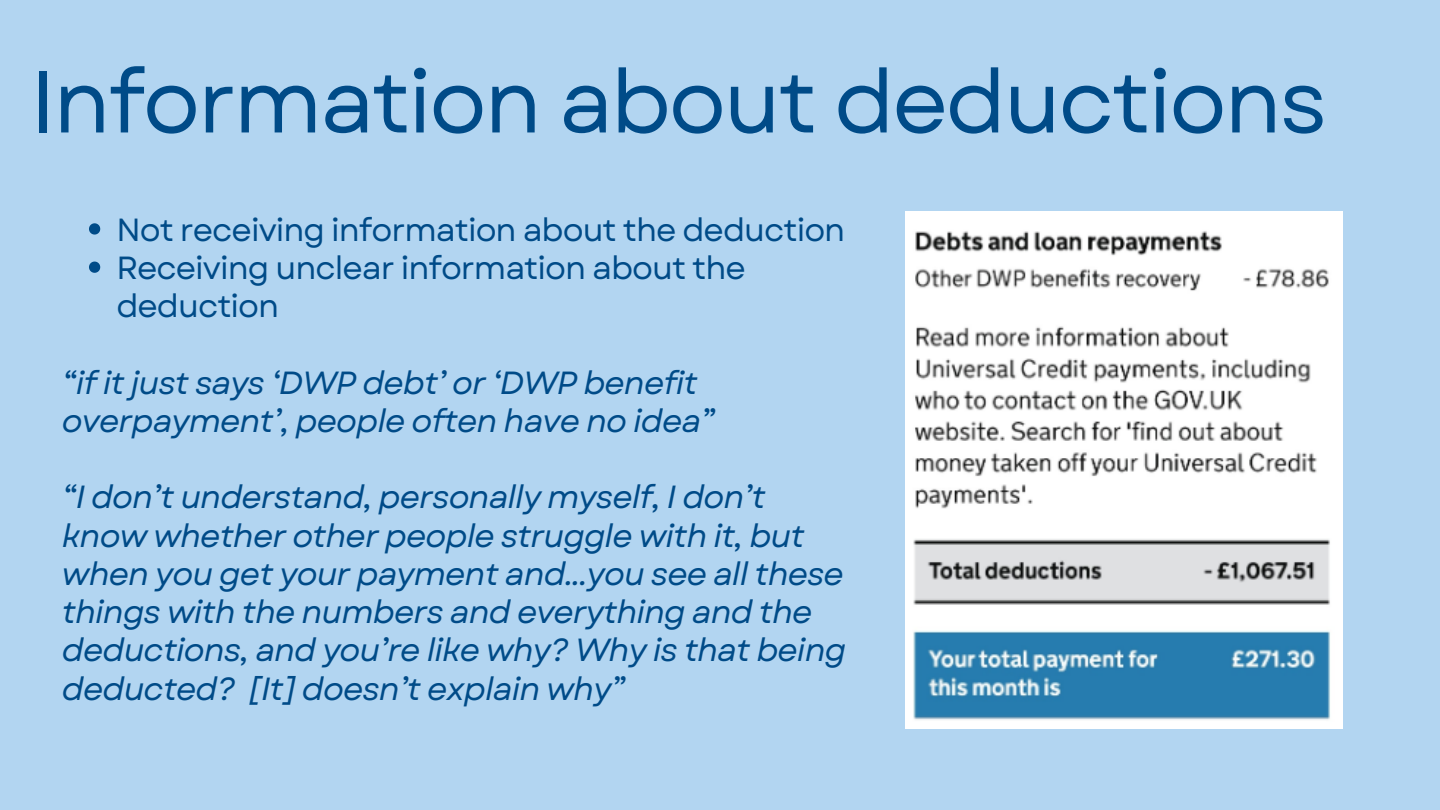
<style>
.page{position:relative;width:1440px;height:810px;background:#b2d5f1}
.page>*{position:absolute;margin:0;border:0;box-sizing:border-box;transform-origin:0 0}
.t1{font:88px "Garet";letter-spacing:-.03em;color:#004b88}
.t2{font:italic 32px/38.2px "Garet";letter-spacing:-.03em;color:#004b88}
.t3{font:32px/38.2px "Garet";letter-spacing:-.03em;color:#004b88}
</style>
<div class="page">
<svg style="left:89px;top:223px;width:11px;height:12px"></svg>
<svg style="left:89px;top:262px;width:11px;height:11px"></svg>
<img style="left:906px;top:211px;width:437px;height:518px">
<p class="t1" style="left:30px;top:38px;width:1299px">Information about deductions</p>
<h1 class="t3" style="left:116px;top:210px;width:730px">Not receiving information about the deduction</h1>
<p class="t3" style="left:116px;top:249px;width:631px">Receiving unclear information about the deduction</p>
<p class="t2" style="left:62px;top:363px;width:654px">“if it just says ‘DWP debt’ or ‘DWP benefit overpayment’, people often have no idea”</p>
<p class="t2" style="left:62px;top:478px;width:786px">“I don’t understand, personally myself, I don’t know whether other people struggle with it, but when you get your payment and...you see all these things with the numbers and everything and the deductions, and you’re like why? Why is that being deducted? [It] doesn’t explain why”</p>
</div>
